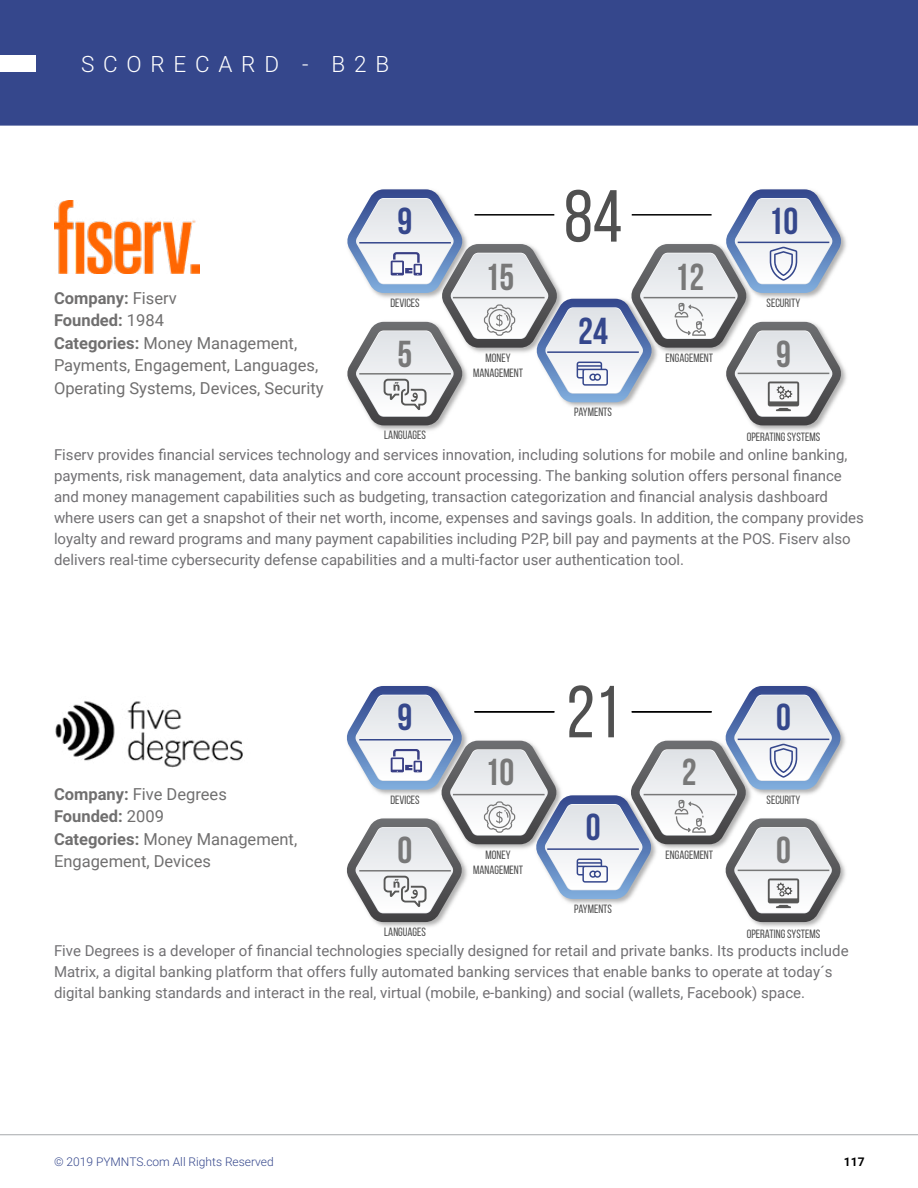
<style>
.page{position:relative;width:918px;height:1188px;background:#fff}
.page>*{position:absolute;margin:0;border:0;box-sizing:border-box;transform-origin:0 0}
.score_cards_numbers{font:73.5px "Bebas Neue";color:#505050}
.score_cards_numbers-2{font:700 37.5px "Bebas Neue";color:#787878}
.score_cards_numbers-3{font:700 37.5px "Bebas Neue";color:#35478c}
.t1{font:300 22.5px "Roboto";letter-spacing:.39em;color:#fff}
.t2{font:16.5px/22.5px "Roboto";color:#706f6f}
.t3{font:700 16.5px "Roboto";color:#706f6f}
.Body{font:15px/21px "Roboto";color:#717073}
.t4{font:12px/14.4px "Bebas Neue";color:#505050;text-align:center}
.t5{font:300 12px "Roboto";color:#35478c}
.t6{font:700 12px "Roboto";color:#000}
.s1{font-weight:400}
.s2{font-weight:700}
</style>
<div class="page">
<div style="left:0;top:0;width:918px;height:126px;background:#35478c"></div>
<img style="left:375px;top:922px;width:65px;height:5px">
<img style="left:754px;top:861px;width:92px;height:66px">
<img style="left:374px;top:425px;width:67px;height:6px">
<img style="left:753px;top:365px;width:94px;height:66px">
<hr style="left:0;top:1134px;width:918px;height:1px;background:#a7a9ac">
<svg style="left:347px;top:189px;width:495px;height:236px"></svg>
<svg style="left:347px;top:686px;width:494px;height:236px"></svg>
<div style="left:0;top:55px;width:36px;height:17px;background:#fff"></div>
<img style="left:54px;top:201px;width:146px;height:73px">
<img style="left:55px;top:701px;width:188px;height:67px">
<h3 class="t1" style="left:81px;top:49px;width:310px">SCORECARD - B2B</h3>
<p class="t3" style="left:54px;top:287px;width:124px">Company: <span class="s1">Fiserv</span></p>
<p class="t3" style="left:54px;top:309px;width:112px">Founded: <span class="s1">1984</span></p>
<p class="t2" style="left:54px;top:331px;width:271px"><span class="s2">Categories:</span> Money Management,<br>Payments, Engagement, Languages,<br>Operating Systems, Devices, Security</p>
<p class="score_cards_numbers" style="left:564px;top:176px;width:60px">84</p>
<p class="score_cards_numbers-3" style="left:398px;top:201px;width:16px">9</p>
<p class="score_cards_numbers-3" style="left:769px;top:201px;width:31px">10</p>
<p class="score_cards_numbers-2" style="left:485px;top:256px;width:31px">15</p>
<p class="score_cards_numbers-2" style="left:675px;top:256px;width:31px">12</p>
<p class="t4" style="left:390px;top:296px;width:31px">DEVICES</p>
<p class="t4" style="left:767px;top:296px;width:35px">SECURITY</p>
<p class="score_cards_numbers-3" style="left:578px;top:310px;width:31px">24</p>
<p class="score_cards_numbers-2" style="left:398px;top:334px;width:16px">5</p>
<p class="score_cards_numbers-2" style="left:776px;top:334px;width:16px">9</p>
<p class="t4" style="left:473px;top:351px;width:52px">MONEY<br>MANAGEMENT</p>
<p class="t4" style="left:666px;top:351px;width:49px">ENGAGEMENT</p>
<p class="t4" style="left:384px;top:428px;width:43px">LANGUAGES</p>
<p class="t4" style="left:574px;top:405px;width:39px">PAYMENTS</p>
<p class="t4" style="left:747px;top:429px;width:75px">OPERATING SYSTEMS</p>
<p class="Body" style="left:54px;top:444px;width:812px">Fiserv provides financial services technology and services innovation, including solutions for mobile and online banking, payments, risk management, data analytics and core account processing. The banking solution offers personal finance and money management capabilities such as budgeting, transaction categorization and financial analysis dashboard where users can get a snapshot of their net worth, income, expenses and savings goals. In addition, the company provides loyalty and reward programs and many payment capabilities including P2P, bill pay and payments at the POS. Fiserv also delivers real-time cybersecurity defense capabilities and a multi-factor user authentication tool.</p>
<p class="t2" style="left:54px;top:782px;width:174px"><span class="s2">Company:</span> Five Degrees</p>
<p class="t3" style="left:54px;top:805px;width:112px">Founded: <span class="s1">2009</span></p>
<p class="t2" style="left:54px;top:827px;width:245px"><span class="s2">Categories:</span> Money Management,<br>Engagement, Devices</p>
<p class="score_cards_numbers" style="left:566px;top:672px;width:55px">21</p>
<p class="score_cards_numbers-3" style="left:398px;top:697px;width:16px">9</p>
<p class="score_cards_numbers-3" style="left:776px;top:697px;width:16px">0</p>
<p class="score_cards_numbers-2" style="left:485px;top:752px;width:31px">10</p>
<p class="score_cards_numbers-2" style="left:682px;top:752px;width:16px">2</p>
<p class="t4" style="left:390px;top:793px;width:31px">DEVICES</p>
<p class="t4" style="left:767px;top:793px;width:35px">SECURITY</p>
<p class="score_cards_numbers-3" style="left:586px;top:806px;width:16px">0</p>
<p class="score_cards_numbers-2" style="left:398px;top:829px;width:16px">0</p>
<p class="score_cards_numbers-2" style="left:776px;top:829px;width:16px">0</p>
<p class="t4" style="left:473px;top:848px;width:52px">MONEY<br>MANAGEMENT</p>
<p class="t4" style="left:666px;top:848px;width:49px">ENGAGEMENT</p>
<p class="t4" style="left:384px;top:925px;width:43px">LANGUAGES</p>
<p class="t4" style="left:574px;top:902px;width:39px">PAYMENTS</p>
<p class="t4" style="left:747px;top:926px;width:75px">OPERATING SYSTEMS</p>
<p class="Body" style="left:54px;top:940px;width:796px">Five Degrees is a developer of financial technologies specially designed for retail and private banks. Its products include<br>Matrix, a digital banking platform that offers fully automated banking services that enable banks to operate at today´s digital banking standards and interact in the real, virtual (mobile, e-banking) and social (wallets, Facebook) space.</p>
<p class="t5" style="left:54px;top:1153px;width:221px">© 2019 PYMNTS.com All Rights Reserved</p>
<p class="t6" style="left:844px;top:1153px;width:22px">117</p>
</div>
